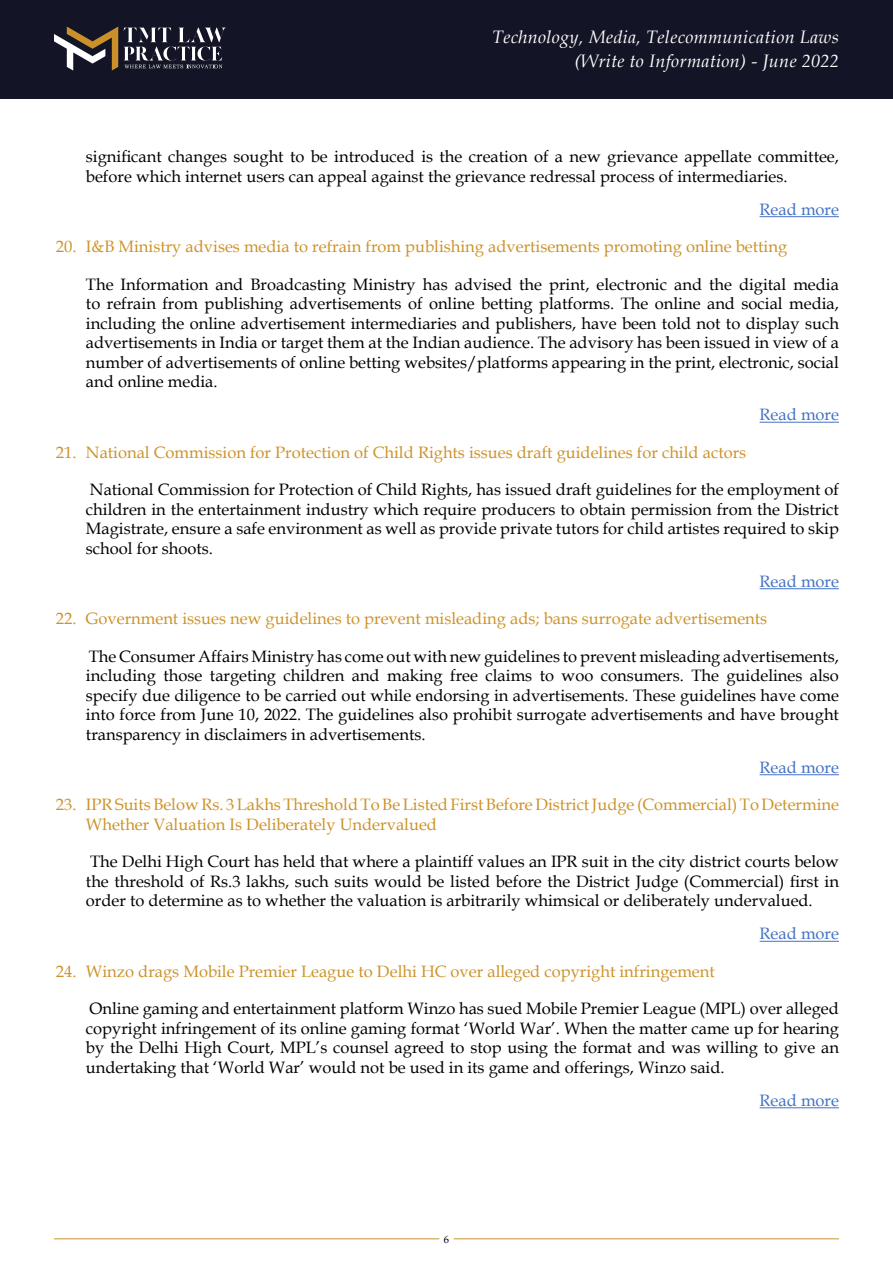
<style>
.page{position:relative;width:893px;height:1263px;background:#fff}
.page>*{position:absolute;margin:0;border:0;box-sizing:border-box;transform-origin:0 0}
.t1{font:italic 18px/24px "Book Antiqua";letter-spacing:.02em;color:#fff;text-align:right}
.t2{font:16.5px/19.5px "Book Antiqua";color:#000;text-align:justify}
.t3{font:16.5px/19.5px "Book Antiqua";color:#cc932a}
.t4{font:16.5px "Book Antiqua";color:#4472c4}
.t5{font:10.5px "Book Antiqua";color:#000}
</style>
<div class="page">
<hr style="left:54px;top:1238px;width:385px;height:1px;background:#ca942b">
<hr style="left:454px;top:1238px;width:385px;height:1px;background:#ca942b">
<hr style="left:760px;top:216px;width:79px;height:1px;background:#4472c4">
<hr style="left:760px;top:422px;width:79px;height:1px;background:#4472c4">
<hr style="left:760px;top:588px;width:79px;height:1px;background:#4472c4">
<hr style="left:760px;top:774px;width:79px;height:1px;background:#4472c4">
<hr style="left:760px;top:941px;width:79px;height:1px;background:#4472c4">
<hr style="left:760px;top:1107px;width:79px;height:1px;background:#4472c4">
<div style="left:0;top:0;width:893px;height:99px;background:#131425"></div>
<svg style="left:54px;top:27px;width:64px;height:44px"></svg>
<svg style="left:124px;top:28px;width:101px;height:40px"></svg>
<p class="t1" style="left:492px;top:24px;width:348px">Technology, Media, Telecommunication Laws (Write to Information) - June 2022</p>
<p class="t2" style="left:86px;top:146px;width:754px">significant changes sought to be introduced is the creation of a new grievance appellate committee, before which internet users can appeal against the grievance redressal process of intermediaries.</p>
<p class="t4" style="left:760px;top:197px;width:81px">Read more</p>
<p class="t3" style="left:56px;top:236px;width:733px">20. I&amp;B Ministry advises media to refrain from publishing advertisements promoting online betting</p>
<p class="t2" style="left:86px;top:274px;width:754px">The Information and Broadcasting Ministry has advised the print, electronic and the digital media to refrain from publishing advertisements of online betting platforms. The online and social media, including the online advertisement intermediaries and publishers, have been told not to display such advertisements in India or target them at the Indian audience. The advisory has been issued in view of a number of advertisements of online betting websites/platforms appearing in the print, electronic, social and online media.</p>
<p class="t4" style="left:760px;top:403px;width:81px">Read more</p>
<p class="t3" style="left:56px;top:442px;width:692px">21. National Commission for Protection of Child Rights issues draft guidelines for child actors</p>
<p class="t2" style="left:86px;top:479px;width:754px">National Commission for Protection of Child Rights, has issued draft guidelines for the employment of children in the entertainment industry which require producers to obtain permission from the District Magistrate, ensure a safe environment as well as provide private tutors for child artistes required to skip school for shoots.</p>
<p class="t4" style="left:760px;top:569px;width:81px">Read more</p>
<p class="t3" style="left:56px;top:608px;width:713px">22. Government issues new guidelines to prevent misleading ads; bans surrogate advertisements</p>
<p class="t2" style="left:86px;top:646px;width:754px">The Consumer Affairs Ministry has come out with new guidelines to prevent misleading advertisements, including those targeting children and making free claims to woo consumers. The guidelines also specify due diligence to be carried out while endorsing in advertisements. These guidelines have come into force from June 10, 2022. The guidelines also prohibit surrogate advertisements and have brought transparency in disclaimers in advertisements.</p>
<p class="t4" style="left:760px;top:755px;width:81px">Read more</p>
<p class="t3" style="left:86px;top:794px;width:754px;text-indent:-30px">23. IPR Suits Below Rs. 3 Lakhs Threshold To Be Listed First Before District Judge (Commercial) To Determine<br>Whether Valuation Is Deliberately Undervalued</p>
<p class="t2" style="left:86px;top:851px;width:754px">The Delhi High Court has held that where a plaintiff values an IPR suit in the city district courts below the threshold of Rs.3 lakhs, such suits would be listed before the District Judge (Commercial) first in order to determine as to whether the valuation is arbitrarily whimsical or deliberately undervalued.</p>
<p class="t4" style="left:760px;top:922px;width:81px">Read more</p>
<p class="t3" style="left:56px;top:961px;width:660px">24. Winzo drags Mobile Premier League to Delhi HC over alleged copyright infringement</p>
<p class="t2" style="left:86px;top:998px;width:754px">Online gaming and entertainment platform Winzo has sued Mobile Premier League (MPL) over alleged copyright infringement of its online gaming format ‘World War’. When the matter came up for hearing by the Delhi High Court, MPL’s counsel agreed to stop using the format and was willing to give an undertaking that ‘World War’ would not be used in its game and offerings, Winzo said.</p>
<p class="t4" style="left:760px;top:1089px;width:81px">Read more</p>
<p class="t5" style="left:444px;top:1232px;width:7px">6</p>
</div>
